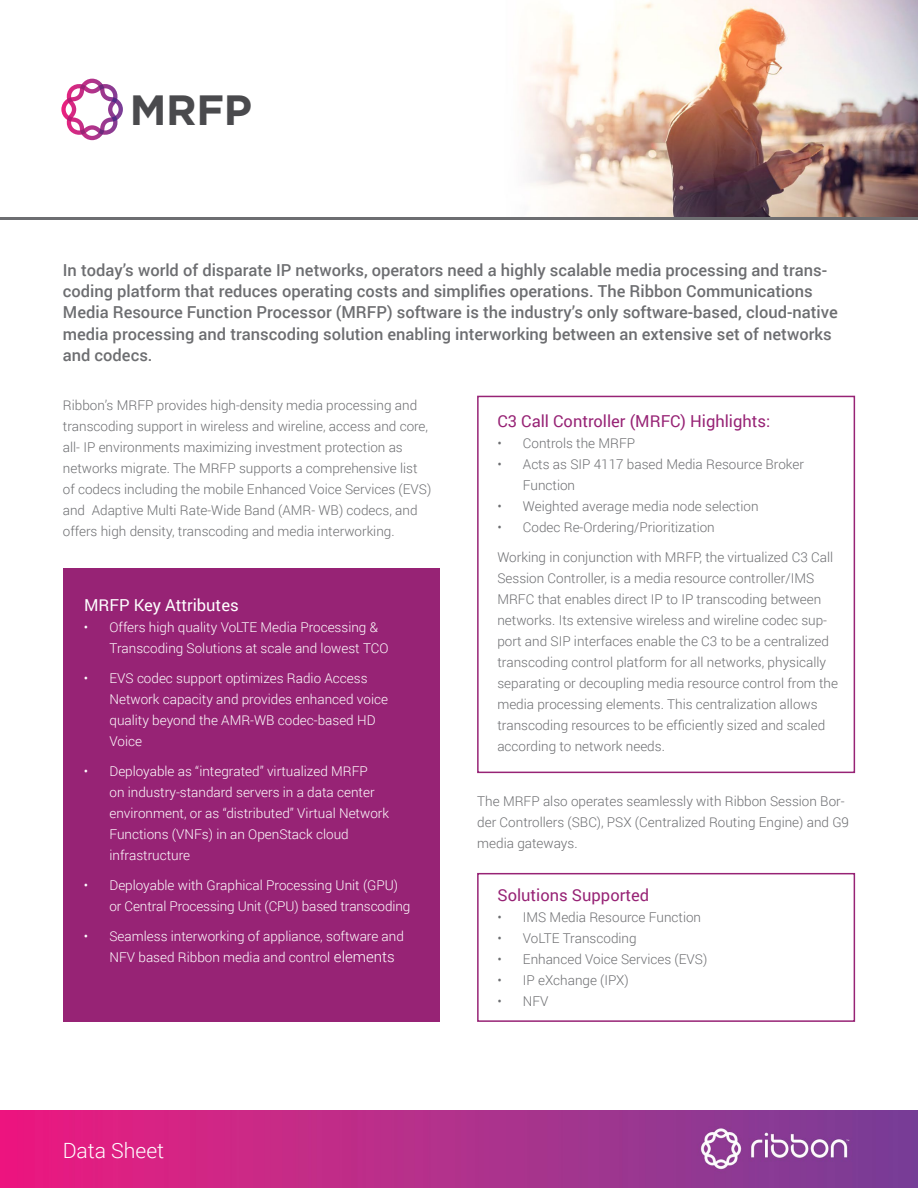
<style>
.page{position:relative;width:918px;height:1188px;background:#fff}
.page>*{position:absolute;margin:0;border:0;box-sizing:border-box;transform-origin:0 0}
.t1{font:700 42.3px "Gotham";color:#4a4a4d}
.t2{font:300 21px "Roboto";color:#fff}
.t3{font:500 16.5px/21px "Roboto";color:#6d6e71}
.t4{font:16.5px "Roboto";color:#972375}
.t5{font:16.5px "Roboto";color:#fff}
.t6{font:300 13.5px/21px "Roboto";color:#6d6e71}
.t7{font:300 13.5px/21px "Roboto";color:#fff}
.s1{font-size:15px}
</style>
<div class="page">
<div style="left:64px;top:569px;width:376px;height:453px;background:#972375"></div>
<img style="left:0;top:1110px;width:918px;height:78px">
<img style="left:294px;top:0;width:624px;height:218px">
<hr style="left:0;top:218px;width:918px;height:2px;background:#6d6e71">
<svg style="left:61px;top:79px;width:62px;height:61px"></svg>
<div style="left:477px;top:396px;width:378px;height:377px;border:2px solid #972375"></div>
<div style="left:477px;top:873px;width:378px;height:149px;border:2px solid #972375"></div>
<h1 class="t1" style="left:130px;top:86px;width:124px">MRFP</h1>
<p class="t3" style="left:63px;top:259px;width:776px">In today’s world of disparate IP networks, operators need a highly scalable media processing and trans&shy;coding platform that reduces operating costs and simplifies operations. The Ribbon Communications Media Resource Function Processor (MRFP) software is the industry’s only software-based, cloud-native media processing and transcoding solution enabling interworking between an extensive set of networks and codecs.</p>
<p class="t6" style="left:63px;top:394px;width:370px">Ribbon’s MRFP provides high-density media processing and transcoding support in wireless and wireline, access and core, all- IP environments maximizing investment protection as networks migrate. The MRFP supports a comprehensive list of codecs including the mobile Enhanced Voice Services (EVS) and Adaptive Multi Rate-Wide Band (AMR- WB) codecs, and offers high density, transcoding and media interworking.</p>
<p class="t5" style="left:84px;top:594px;width:156px">MRFP Key Attributes</p>
<p class="t7" style="left:110px;top:617px;width:281px;text-indent:-26px">• Offers high quality VoLTE Media Processing &amp;<br>Transcoding Solutions at scale and lowest TCO</p>
<p class="t7" style="left:110px;top:668px;width:280px;text-indent:-26px">• EVS codec support optimizes Radio Access Network capacity and provides enhanced voice quality beyond the AMR-WB codec-based HD Voice</p>
<p class="t7" style="left:110px;top:761px;width:281px;text-indent:-26px">• Deployable as “integrated” virtualized MRFP<br>on industry-standard servers in a data center environment, or as “distributed” Virtual Network Functions (VNFs) in an OpenStack cloud infrastructure</p>
<p class="t7" style="left:110px;top:875px;width:302px;text-indent:-26px">• Deployable with Graphical Processing Unit (GPU) or Central Processing Unit (CPU) based transcoding</p>
<p class="t7" style="left:110px;top:926px;width:296px;text-indent:-26px">• Seamless interworking of appliance, software and<br>NFV based Ribbon media and control <span class="s1">elements</span></p>
<p class="t4" style="left:497px;top:410px;width:274px">C3 Call Controller (MRFC) Highlights:</p>
<p class="t6" style="left:497px;top:432px;width:139px">• Controls the MRFP</p>
<p class="t6" style="left:523px;top:453px;width:283px;text-indent:-26px">• Acts as SIP 4117 based Media Resource Broker<br>Function</p>
<p class="t6" style="left:497px;top:495px;width:263px">• Weighted average media node selection</p>
<p class="t6" style="left:497px;top:516px;width:219px">• Codec Re-Ordering/Prioritization</p>
<p class="t6" style="left:497px;top:546px;width:342px">Working in conjunction with MRFP, the virtualized C3 Call Session Controller, is a media resource controller/IMS MRFC that enables direct IP to IP transcoding between networks. Its extensive wireless and wireline codec sup&shy;port and SIP interfaces enable the C3 to be a centralized transcoding control platform for all networks, physically separating or decoupling media resource control from the media processing elements. This centralization allows transcoding resources to be efficiently sized and scaled according to network needs.</p>
<p class="t6" style="left:477px;top:790px;width:373px">The MRFP also operates seamlessly with Ribbon Session Bor&shy;der Controllers (SBC), PSX (Centralized Routing Engine) and G9 media gateways.</p>
<p class="t4" style="left:497px;top:883px;width:153px">Solutions Supported</p>
<p class="t6" style="left:497px;top:906px;width:205px">• IMS Media Resource Function</p>
<p class="t6" style="left:497px;top:927px;width:141px">• VoLTE Transcoding</p>
<p class="t6" style="left:497px;top:948px;width:211px">• Enhanced Voice Services (EVS)</p>
<p class="t6" style="left:497px;top:969px;width:133px">• IP eXchange (IPX)</p>
<p class="t6" style="left:497px;top:990px;width:53px">• NFV</p>
<h2 class="t2" style="left:63px;top:1136px;width:103px">Data Sheet</h2>
</div>
